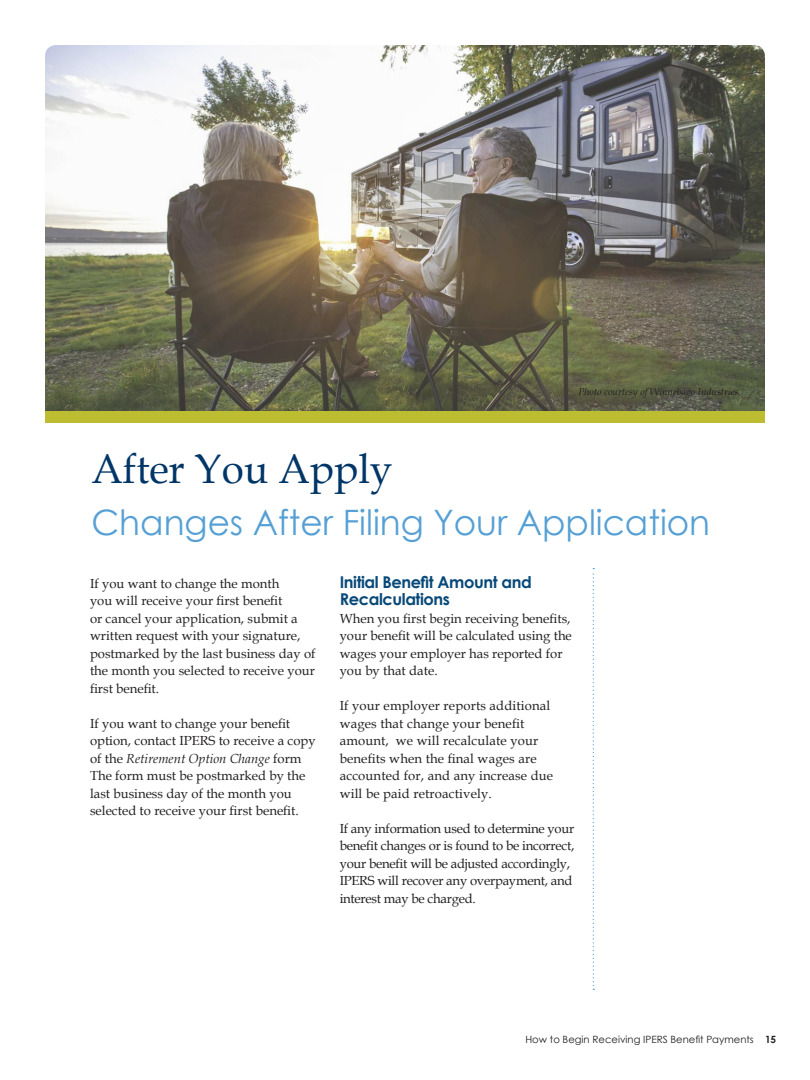
<style>
.page{position:relative;width:810px;height:1080px;background:#fff}
.page>*{position:absolute;margin:0;border:0;box-sizing:border-box;transform-origin:0 0}
.Head_1{font:41.25px "Book Antiqua";color:#003667}
.Head_1-2{font:35px "Century Gothic";color:#56a0d5}
.Subhead_Century{font:700 16.25px/17.5px "Century Gothic";letter-spacing:-.025em;color:#084978}
.Body{font:13.12px/17.5px "Book Antiqua";color:#231f20}
.Body-2{font:13.12px/17.5px "Book Antiqua";letter-spacing:-.02em;color:#231f20}
.t1{font:10px "Century Gothic";color:#231f20}
.Mouse_type{font:italic 10px "Book Antiqua";color:#231f20}
.s1{font-style:italic}
.s2{font-weight:700}
</style>
<div class="page">
<img style="left:45px;top:45px;width:720px;height:366px">
<div style="left:45px;top:411px;width:720px;height:11px;background:#bdbd31"></div>
<svg style="left:593px;top:568px;width:1px;height:422px"></svg>
<p class="Mouse_type" style="left:579px;top:385px;width:164px">Photo courtesy of Winnebago Industries.</p>
<p class="Head_1" style="left:91px;top:440px;width:303px">After You Apply</p>
<p class="Head_1-2" style="left:91px;top:498px;width:620px">Changes After Filing Your Application</p>
<p class="Body" style="left:90px;top:574px;width:227px">If you want to change the month<br>you will receive your first benefit<br>or cancel your application, submit a written request with your signature, postmarked by the last business day of the month you selected to receive your first benefit.</p>
<p class="Body" style="left:90px;top:714px;width:227px">If you want to change your benefit option, contact IPERS to receive a copy of the <span class="s1">Retirement Option Change</span> form The form must be postmarked by the last business day of the month you selected to receive your first benefit.</p>
<p class="Subhead_Century" style="left:340px;top:572px;width:194px">Initial Benefit Amount and<br>Recalculations</p>
<p class="Body" style="left:340px;top:609px;width:234px">When you first begin receiving benefits, your benefit will be calculated using the wages your employer has reported for you by that date.</p>
<p class="Body" style="left:340px;top:696px;width:215px">If your employer reports additional wages that change your benefit amount, we will recalculate your benefits when the final wages are accounted for, and any increase due will be paid retroactively.</p>
<p class="Body-2" style="left:340px;top:819px;width:236px">If any information used to determine your benefit changes or is found to be incorrect, your benefit will be adjusted accordingly, IPERS will recover any overpayment, and interest may be charged.</p>
<p class="t1" style="left:525px;top:1032px;width:252px">How to Begin Receiving IPERS Benefit Payments <span class="s2">15</span></p>
</div>
